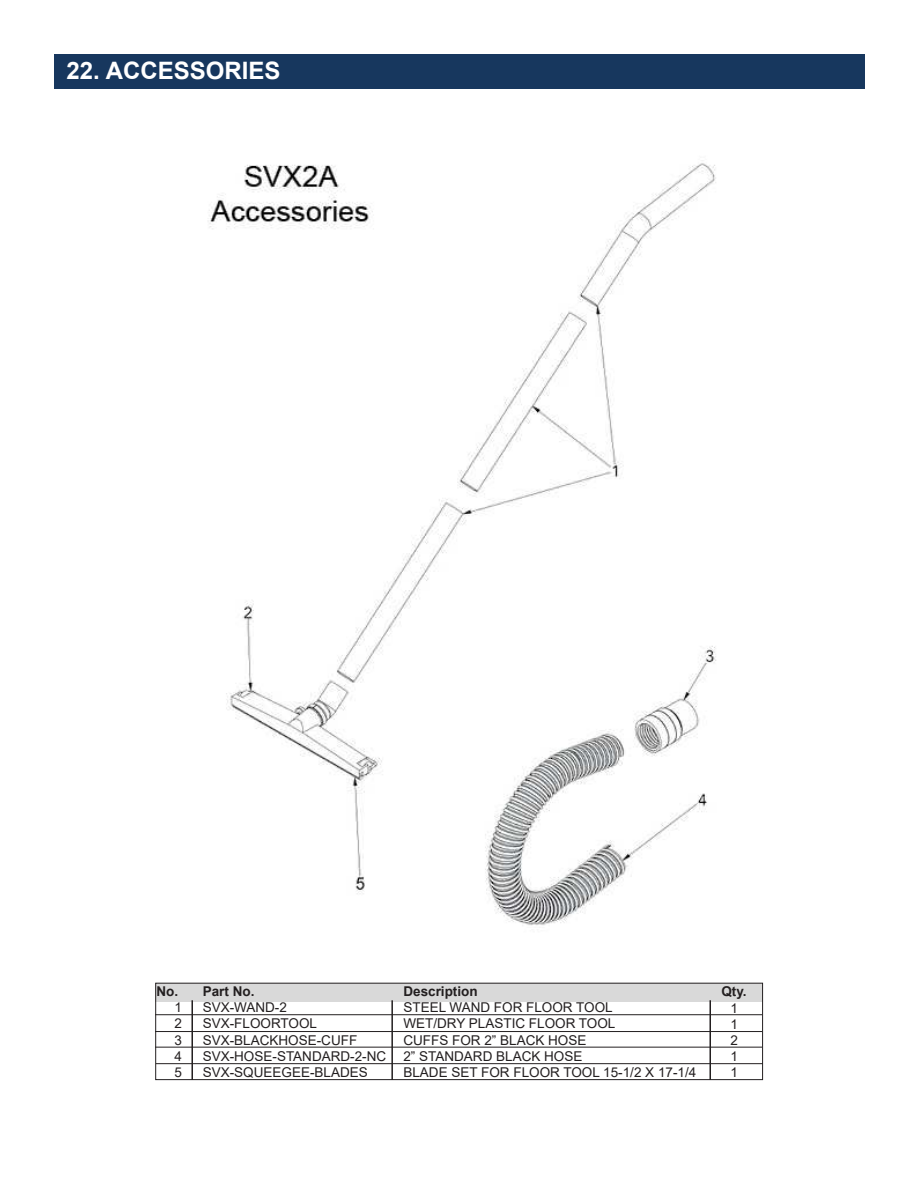
<style>
.page{position:relative;width:918px;height:1188px;background:#fff}
.page>*{position:absolute;margin:0;border:0;box-sizing:border-box;transform-origin:0 0}
.t1{font:700 24px "Arial";color:#fff}
.t2{font:13.5px/16.2px "Arial";color:#231f20;text-align:justify}
.t3{font:700 13.5px "Arial";color:#231f20}
</style>
<div class="page">
<div style="left:54px;top:54px;width:810px;height:35px;background:#17375e"></div>
<img style="left:208px;top:160px;width:508px;height:766px">
<div style="left:156px;top:983px;width:607px;height:18px;background:#d9d9d9"></div>
<div style="left:155px;top:983px;width:608px;height:97px;border:1px solid #231f20"></div>
<hr style="left:155px;top:1014px;width:607px;height:1px;background:#231f20">
<hr style="left:155px;top:1031px;width:607px;height:1px;background:#231f20">
<hr style="left:155px;top:1047px;width:607px;height:1px;background:#231f20">
<hr style="left:191px;top:1000px;width:2px;height:80px;background:#231f20">
<hr style="left:391px;top:1000px;width:2px;height:80px;background:#231f20">
<hr style="left:710px;top:1000px;width:1px;height:80px;background:#231f20">
<hr style="left:156px;top:1063px;width:607px;height:1px;background:#231f20">
<h1 class="t1" style="left:67px;top:61px;width:215px">22. ACCESSORIES</h1>
<p class="t3" style="left:157px;top:986px;width:23px">No.</p>
<p class="t2" style="left:174px;top:1001px;width:9px">1<br>2<br>3<br>4<br>5</p>
<p class="t3" style="left:203px;top:986px;width:53px">Part No.</p>
<p class="t2" style="left:203px;top:999px;width:185px;text-align:left">SVX-WAND-2<br>SVX-FLOORTOOL<br>SVX-BLACKHOSE-CUFF<br>SVX-HOSE-STANDARD-2-NC<br>SVX-SQUEEGEE-BLADES</p>
<p class="t3" style="left:403px;top:986px;width:76px">Description</p>
<p class="t2" style="left:403px;top:1001px;width:294px;text-align:left">STEEL WAND FOR FLOOR TOOL<br>WET/DRY PLASTIC FLOOR TOOL<br>CUFFS FOR 2” BLACK HOSE<br>2” STANDARD BLACK HOSE<br>BLADE SET FOR FLOOR TOOL 15-1/2 X 17-1/4</p>
<p class="t3" style="left:721px;top:987px;width:27px">Qty.</p>
<p class="t2" style="left:730px;top:1001px;width:9px">1<br>1<br>2<br>1<br>1</p>
</div>
